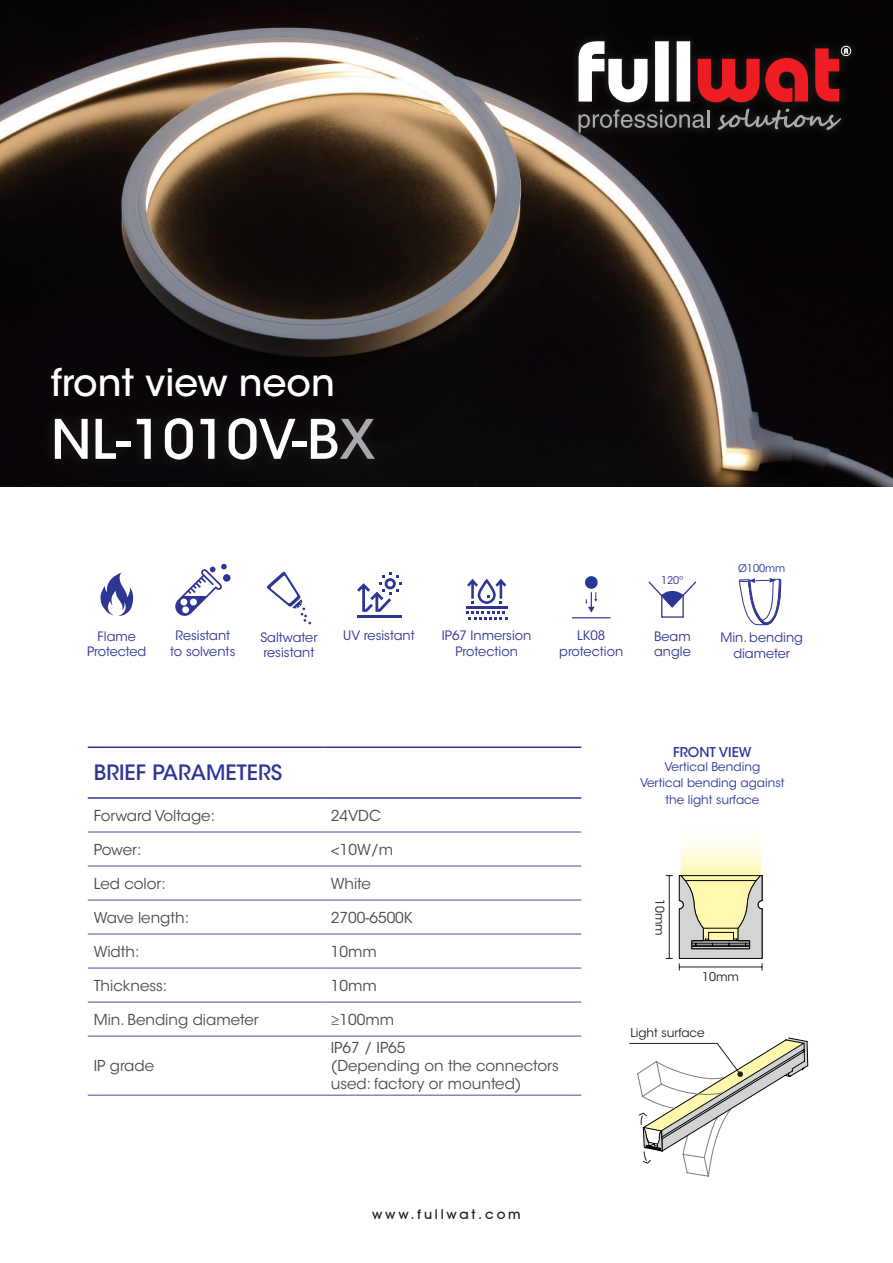
<style>
.page{position:relative;width:893px;height:1263px;background:#fff}
.page>*{position:absolute;margin:0;border:0;box-sizing:border-box;transform-origin:0 0}
.t1{font:500 54px "ITC Avant Garde Std";color:#fff}
.t2{font:500 37.5px "ITC Avant Garde Std";color:#fff}
.t3{font:500 21px "ITC Avant Garde Std";color:#2e3695}
.t4{font:15px/18px "ITC Avant Garde Std";color:#4b4c4d}
.t5{font:500 13.5px "Avant Garde IT Cby BT";letter-spacing:.19em;color:#231f20;scale:1.07 1}
.t6{font:500 13.5px "ITC Avant Garde Std";color:#2e3695}
.t7{font:12.9px/15.5px "ITC Avant Garde Std";color:#2e3695;text-align:center}
.t8{font:12px/16.5px "ITC Avant Garde Std";color:#2e3695;text-align:center}
.t9{font:12px "ITC Avant Garde Std";color:#231f20}
.t10{font:10.5px "ITC Avant Garde Std";color:#2e3695}
.s1{color:#a8a9ad}
</style>
<div class="page">
<img style="left:0;top:0;width:893px;height:487px">
<div style="left:42px;top:405px;width:345px;height:68px;background:#0f0b0e"></div>
<hr style="left:88px;top:831px;width:237px;height:2px;background:#8985bf">
<hr style="left:325px;top:831px;width:256px;height:2px;background:#8985bf">
<hr style="left:88px;top:865px;width:237px;height:2px;background:#8985bf">
<hr style="left:325px;top:865px;width:256px;height:2px;background:#8985bf">
<hr style="left:88px;top:899px;width:237px;height:2px;background:#8985bf">
<hr style="left:325px;top:899px;width:256px;height:2px;background:#8985bf">
<hr style="left:88px;top:933px;width:237px;height:2px;background:#8985bf">
<hr style="left:325px;top:933px;width:256px;height:2px;background:#8985bf">
<hr style="left:88px;top:967px;width:237px;height:2px;background:#8985bf">
<hr style="left:325px;top:967px;width:256px;height:2px;background:#8985bf">
<hr style="left:88px;top:1001px;width:237px;height:2px;background:#8985bf">
<hr style="left:325px;top:1001px;width:256px;height:2px;background:#8985bf">
<hr style="left:88px;top:1035px;width:237px;height:2px;background:#8985bf">
<hr style="left:325px;top:1035px;width:256px;height:2px;background:#8985bf">
<hr style="left:88px;top:1094px;width:237px;height:2px;background:#8985bf">
<hr style="left:325px;top:1094px;width:256px;height:2px;background:#8985bf">
<hr style="left:88px;top:746px;width:237px;height:2px;background:#2e3695">
<hr style="left:325px;top:746px;width:256px;height:2px;background:#2e3695">
<hr style="left:88px;top:797px;width:237px;height:2px;background:#2e3695">
<hr style="left:325px;top:797px;width:256px;height:2px;background:#2e3695">
<svg style="left:100px;top:573px;width:33px;height:43px"></svg>
<hr style="left:572px;top:617px;width:38px;height:1px;background:#2e3695">
<svg style="left:585px;top:592px;width:12px;height:21px"></svg>
<div style="left:585px;top:576px;width:13px;height:13px;background:#2e3695;border-radius:50%"></div>
<div style="left:223px;top:574px;width:7px;height:8px;background:#2e3695;border-radius:50%"></div>
<svg style="left:175px;top:564px;width:52px;height:52px"></svg>
<svg style="left:267px;top:571px;width:44px;height:53px"></svg>
<svg style="left:357px;top:573px;width:44px;height:39px"></svg>
<hr style="left:357px;top:615px;width:44px;height:2px;background:#2e3695">
<hr style="left:466px;top:606px;width:41px;height:3px;background:#2e3695">
<svg style="left:466px;top:612px;width:41px;height:7px"></svg>
<svg style="left:467px;top:579px;width:39px;height:25px"></svg>
<svg style="left:648px;top:581px;width:49px;height:27px"></svg>
<div style="left:661px;top:595px;width:23px;height:23px;border:1px solid #2e3695"></div>
<svg style="left:739px;top:578px;width:43px;height:48px"></svg>
<img style="left:681px;top:840px;width:80px;height:34px">
<svg style="left:666px;top:874px;width:97px;height:96px"></svg>
<hr style="left:679px;top:966px;width:83px;height:1px;background:#231f20">
<hr style="left:669px;top:876px;width:1px;height:82px;background:#231f20">
<svg style="left:629px;top:1037px;width:180px;height:140px"></svg>
<div style="left:569px;top:32px;width:291px;height:110px;background:#080507"></div>
<div style="left:841px;top:46px;width:10px;height:10px;border:1px solid #fff;border-radius:50%"></div>
<svg style="left:578px;top:41px;width:112px;height:61px"></svg>
<svg style="left:698px;top:48px;width:150px;height:54px"></svg>
<svg style="left:578px;top:109px;width:131px;height:24px"></svg>
<svg style="left:718px;top:109px;width:123px;height:21px"></svg>
<p class="t2" style="left:51px;top:359px;width:285px">front view neon</p>
<p class="t1" style="left:51px;top:406px;width:326px">NL-1010V-B<span class="s1">X</span></p>
<p class="t7" style="left:87px;top:629px;width:61px">Flame<br>Protected</p>
<p class="t7" style="left:559px;top:628px;width:66px">LK08 protection</p>
<p class="t7" style="left:170px;top:628px;width:67px">Resistant to solvents</p>
<p class="t7" style="left:260px;top:630px;width:59px;text-align:left">Saltwater resistant</p>
<p class="t7" style="left:343px;top:628px;width:73px">UV resistant</p>
<p class="t7" style="left:442px;top:628px;width:91px">IP67 Inmersion<br>Protection</p>
<p class="t10" style="left:661px;top:573px;width:24px">120º</p>
<p class="t10" style="left:738px;top:561px;width:49px">Ø100mm</p>
<p class="t7" style="left:654px;top:629px;width:38px;text-align:left">Beam angle</p>
<p class="t7" style="left:720px;top:630px;width:84px">Min. bending diameter</p>
<p class="t3" style="left:94px;top:760px;width:190px">BRIEF PARAMETERS</p>
<p class="t4" style="left:94px;top:806px;width:123px">Forward Voltage:</p>
<p class="t4" style="left:331px;top:806px;width:52px">24VDC</p>
<p class="t4" style="left:94px;top:840px;width:49px">Power:</p>
<p class="t4" style="left:331px;top:840px;width:64px">&lt;10W/m</p>
<p class="t4" style="left:94px;top:874px;width:73px">Led color:</p>
<p class="t4" style="left:331px;top:874px;width:42px">White</p>
<p class="t4" style="left:94px;top:908px;width:97px">Wave length:</p>
<p class="t4" style="left:331px;top:908px;width:84px">2700-6500K</p>
<p class="t4" style="left:94px;top:942px;width:47px">Width:</p>
<p class="t4" style="left:331px;top:942px;width:47px">10mm</p>
<p class="t4" style="left:94px;top:976px;width:75px">Thickness:</p>
<p class="t4" style="left:331px;top:976px;width:47px">10mm</p>
<p class="t4" style="left:94px;top:1010px;width:166px">Min. Bending diameter</p>
<p class="t4" style="left:331px;top:1010px;width:65px">≥100mm</p>
<p class="t4" style="left:94px;top:1057px;width:62px">IP grade</p>
<p class="t4" style="left:331px;top:1039px;width:230px">IP67 / IP65<br>(Depending on the connectors used: factory or mounted)</p>
<p class="t6" style="left:673px;top:743px;width:80px">FRONT VIEW</p>
<p class="t8" style="left:664px;top:758px;width:97px">Vertical Bending</p>
<p class="t8" style="left:640px;top:775px;width:146px">Vertical bending against the light surface</p>
<p class="t9" style="left:667px;top:899px;width:38px;rotate:90deg">10mm</p>
<p class="t9" style="left:702px;top:970px;width:38px">10mm</p>
<p class="t9" style="left:630px;top:1026px;width:76px">Light surface</p>
<p class="t5" style="left:372px;top:1206px;width:140px">www.fullwat.com</p>
</div>
